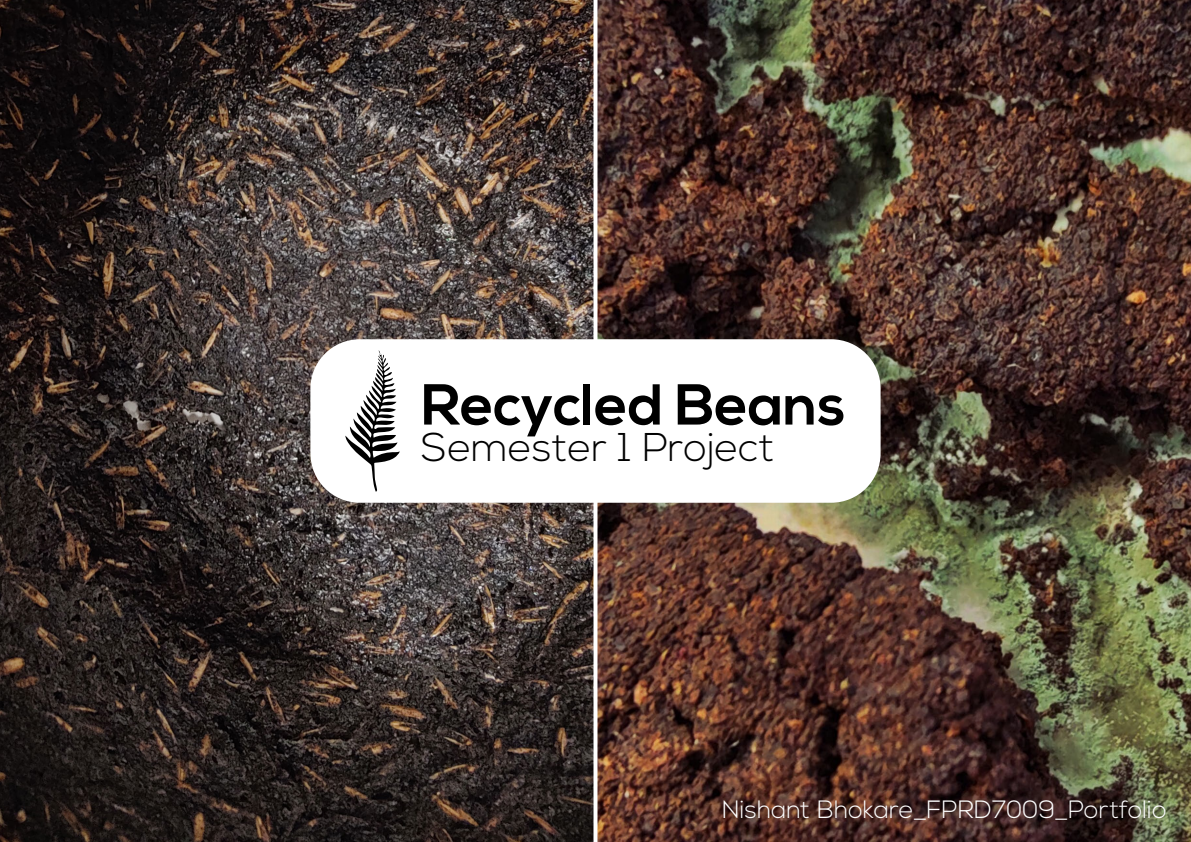
<style>
.page{position:relative;width:1191px;height:842px;background:#fff}
.page>*{position:absolute;margin:0;border:0;box-sizing:border-box;transform-origin:0 0}
.t1{font:700 57.6px "Nexa";color:#000}
.t2{font:300 40px "Nexa";color:#000}
.t3{font:300 25px "Nexa";color:#fff}
</style>
<div class="page">
<img style="left:597px;top:0;width:594px;height:842px">
<img style="left:0;top:0;width:593px;height:842px">
<div style="left:310px;top:339px;width:570px;height:164px;background:#fff;border-radius:49px"></div>
<svg style="left:593px;top:0;width:1px;height:842px"></svg>
<svg style="left:345px;top:350px;width:55px;height:142px"></svg>
<h1 class="t1" style="left:421px;top:371px;width:426px">Recycled Beans</h1>
<h2 class="t2" style="left:421px;top:424px;width:355px">Semester 1 Project</h2>
<p class="t3" style="left:722px;top:795px;width:446px">Nishant Bhokare_FPRD7009_Portfolio</p>
</div>
